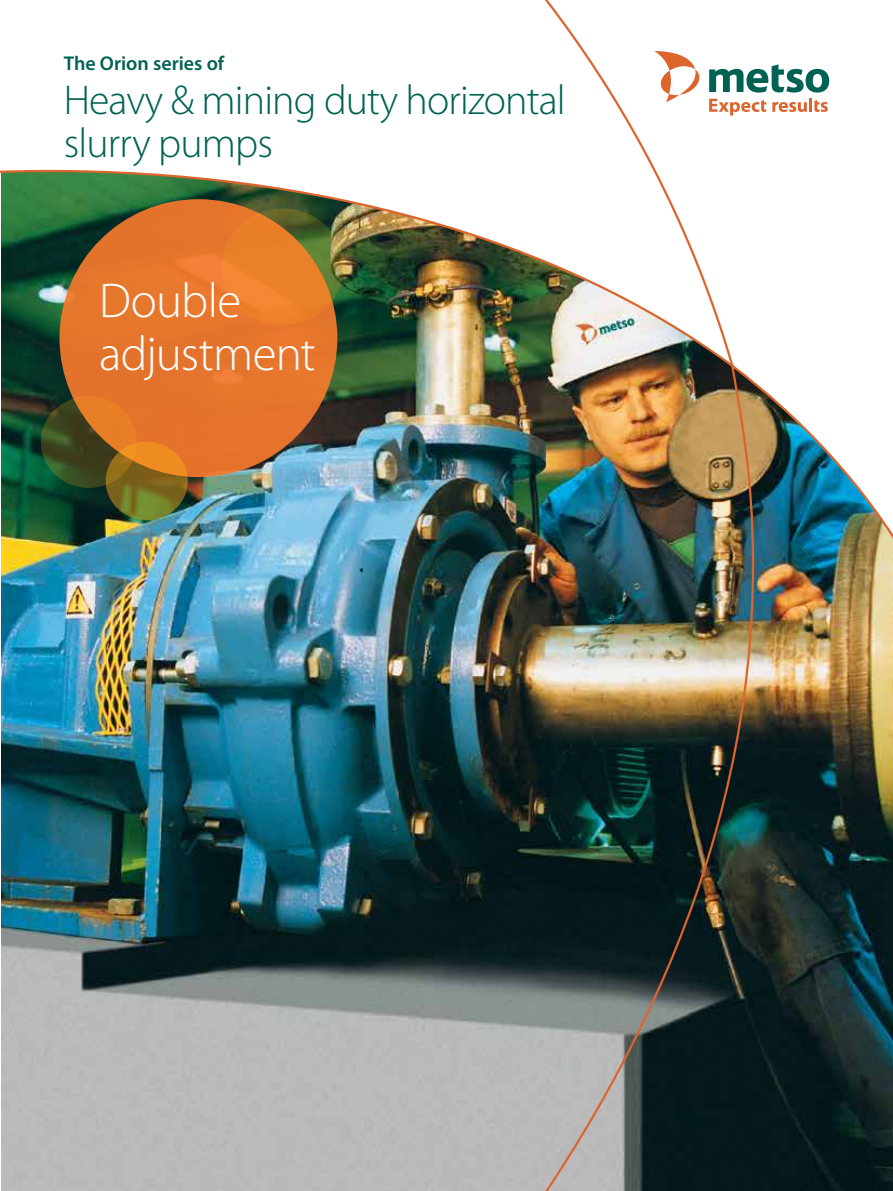
<style>
.page{position:relative;width:893px;height:1191px;background:#fff}
.page>*{position:absolute;margin:0;border:0;box-sizing:border-box;transform-origin:0 0}
.t1{font:300 49.05px/52.7px "Myriad Pro";letter-spacing:-.015em;color:#fff}
.t2{font:300 41.7px/43.5px "Myriad Pro";letter-spacing:-.02em;color:#006253}
.t3{font:600 19.95px "Myriad Pro";color:#006253}
</style>
<div class="page">
<img style="left:0;top:0;width:733px;height:363px">
<img style="left:1px;top:363px;width:892px;height:828px">
<svg style="left:709px;top:64px;width:120px;height:29px"></svg>
<svg style="left:654px;top:51px;width:45px;height:51px"></svg>
<svg style="left:709px;top:99px;width:57px;height:17px"></svg>
<svg style="left:772px;top:99px;width:56px;height:13px"></svg>
<div style="left:60px;top:199px;width:277px;height:278px;background:#e5742c;border-radius:50%"></div>
<svg style="left:222px;top:208px;width:122px;height:117px;fill:#ea812a"></svg>
<svg style="left:41px;top:396px;width:96px;height:92px"></svg>
<svg style="left:106px;top:442px;width:82px;height:78px;background:#9b7720"></svg>
<p class="t3" style="left:64px;top:51px;width:162px">The Orion series of</p>
<p class="t2" style="left:64px;top:79px;width:503px">Heavy &amp; mining duty horizontal slurry pumps</p>
<p class="t1" style="left:99px;top:275px;width:218px">Double adjustment</p>
</div>
